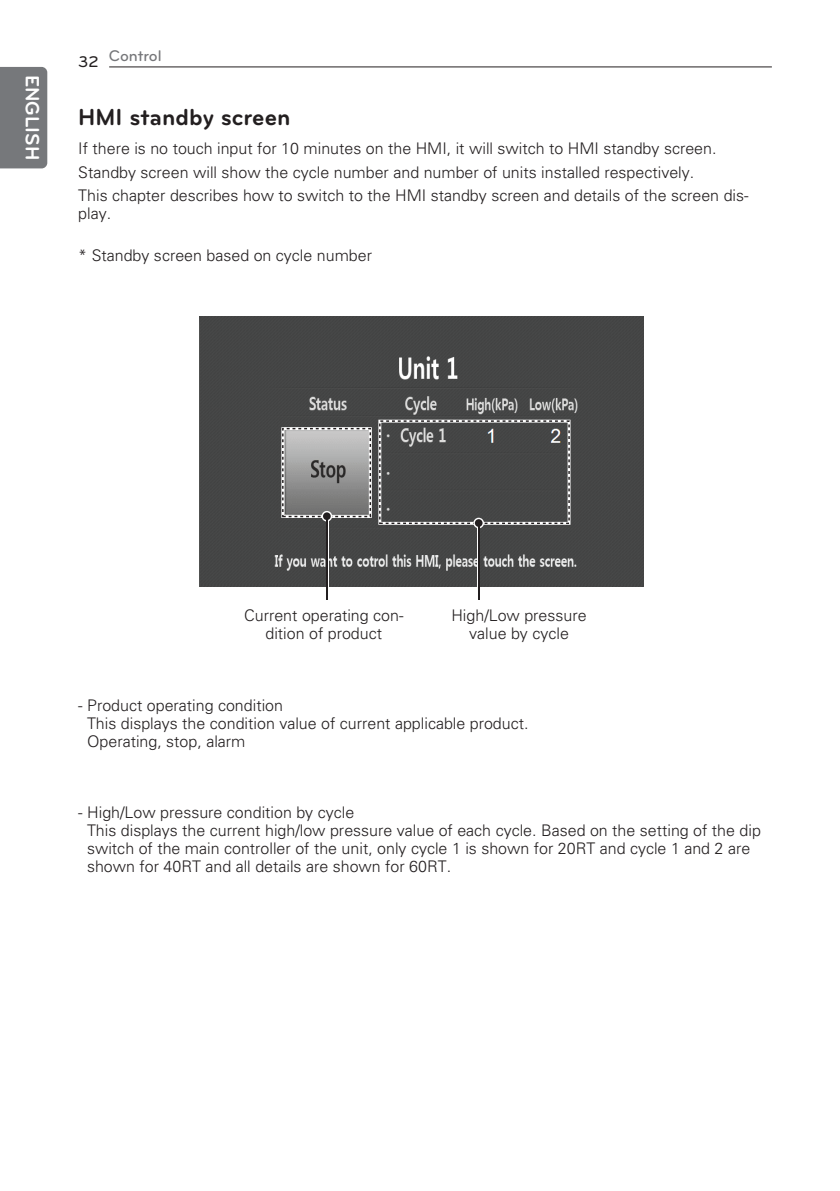
<style>
.page{position:relative;width:840px;height:1191px;background:#fff}
.page>*{position:absolute;margin:0;border:0;box-sizing:border-box;transform-origin:0 0}
.t1{font:700 24px "Bryant LG";color:#231f20}
.t2{font:700 20px "Bryant LG";color:#fff}
.t3{font:300 16px/18px "Univers";color:#231f20}
.t4{font:500 16px "Bryant LG";color:#757679}
.t5{font:500 16px "Bryant LG";color:#231f20}
</style>
<div class="page">
<hr style="left:109px;top:67px;width:662px;height:1px;background:#231f20">
<div style="left:0;top:67px;width:47px;height:101px;background:#76787b"></div>
<div style="left:19px;top:68px;width:26px;height:98px;background:#76787b"></div>
<div style="left:199px;top:316px;width:444px;height:270px;background:#454646"></div>
<svg style="left:281px;top:427px;width:90px;height:94px;background:#9a9999"></svg>
<hr style="left:325px;top:520px;width:3px;height:79px;background:#fff">
<hr style="left:326px;top:519px;width:1px;height:80px;background:#231f20">
<svg style="left:378px;top:420px;width:192px;height:108px;background:#505151"></svg>
<hr style="left:477px;top:527px;width:3px;height:72px;background:#fff">
<hr style="left:478px;top:525px;width:1px;height:74px;background:#231f20">
<p class="t2" style="left:39px;top:75px;width:87px;rotate:90deg">ENGLISH</p>
<p class="t5" style="left:78px;top:56px;width:22px">32</p>
<p class="t4" style="left:109px;top:51px;width:54px">Control</p>
<h1 class="t1" style="left:78px;top:108px;width:214px">HMI standby screen</h1>
<p class="t3" style="left:78px;top:138px;width:671px;line-height:23.6px">If there is no touch input for 10 minutes on the HMI, it will switch to HMI standby screen.<br>Standby screen will show the cycle number and number of units installed respectively.<br>This chapter describes how to switch to the HMI standby screen and details of the screen dis-</p>
<p class="t3" style="left:78px;top:206px;width:34px">play.</p>
<p class="t3" style="left:78px;top:247px;width:295px">* Standby screen based on cycle number</p>
<p class="t3" style="left:244px;top:608px;width:161px;text-align:center">Current operating con&shy;dition of product</p>
<p class="t3" style="left:451px;top:608px;width:137px;text-align:center">High/Low pressure value by cycle</p>
<p class="t3" style="left:87px;top:697px;width:443px;text-indent:-9px">- Product operating condition<br>This displays the condition value of current applicable product.<br>Operating, stop, alarm</p>
<p class="t3" style="left:87px;top:804px;width:675px;text-indent:-9px">- High/Low pressure condition by cycle<br>This displays the current high/low pressure value of each cycle. Based on the setting of the dip switch of the main controller of the unit, only cycle 1 is shown for 20RT and cycle 1 and 2 are shown for 40RT and all details are shown for 60RT.</p>
</div>
